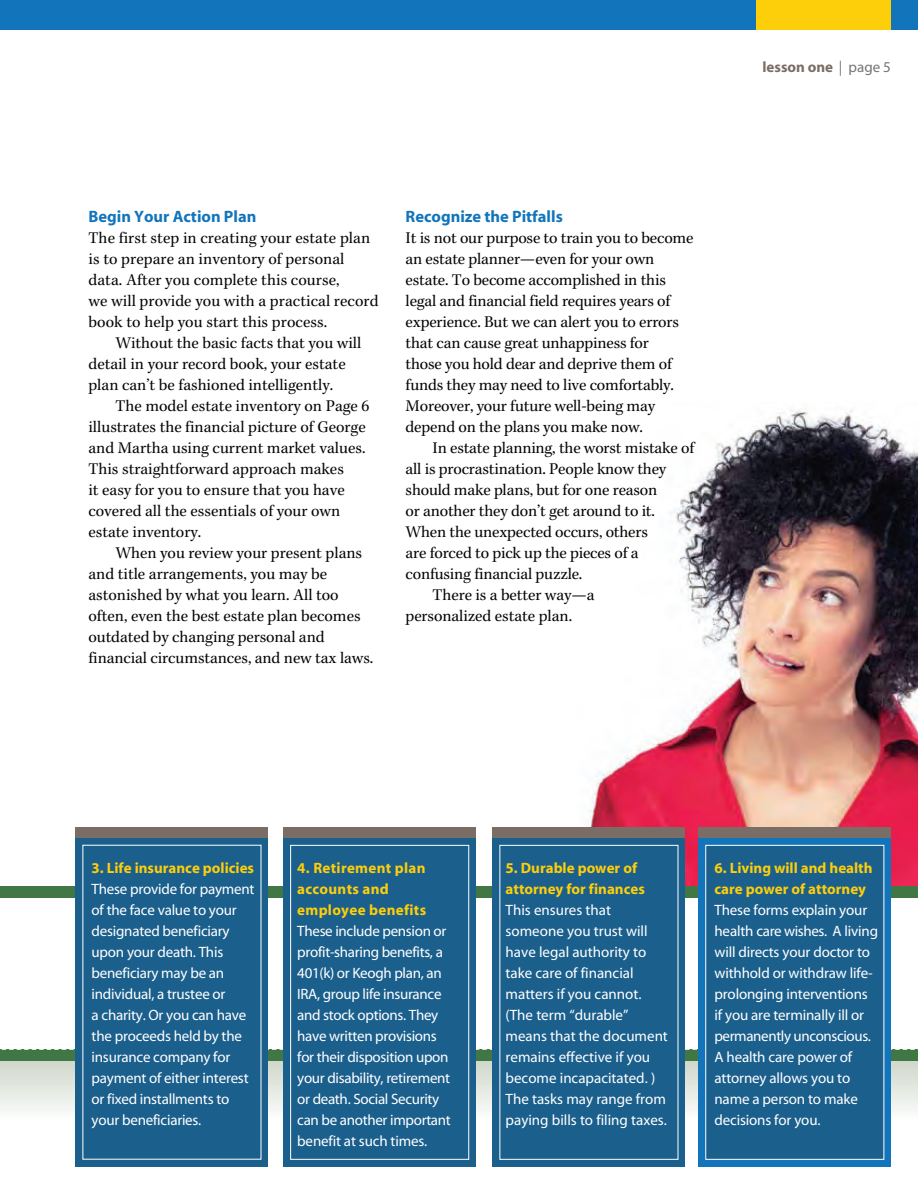
<style>
.page{position:relative;width:918px;height:1188px;background:#fff}
.page>*{position:absolute;margin:0;border:0;box-sizing:border-box;transform-origin:0 0}
.t1{font:16.5px/21px "Kepler";letter-spacing:-.005em;color:#040503}
.t2{font:700 16.5px "Myriad";color:#1275bc}
.t3{font:15px/21px "Myriad";letter-spacing:-.015em;color:#fff}
.t4{font:700 15px "Myriad";color:#796d65}
.s1{font-weight:400;color:#767576}
.s2{font-weight:700;color:#fdce0a}
</style>
<div class="page">
<img style="left:586px;top:408px;width:332px;height:478px">
<div style="left:0;top:1061px;width:918px;height:59px;background:linear-gradient(to bottom,#cad4c8,#f6f9fa)"></div>
<div style="left:0;top:886px;width:918px;height:175px;background:#417645"></div>
<div style="left:0;top:899px;width:918px;height:150px;background:#fff"></div>
<svg style="left:0;top:898px;width:918px;height:2px"></svg>
<svg style="left:2px;top:1048px;width:916px;height:2px"></svg>
<div style="left:76px;top:827px;width:192px;height:11px;background:#796d65"></div>
<div style="left:76px;top:838px;width:192px;height:328px;background:#1b5f8d"></div>
<div style="left:284px;top:827px;width:192px;height:11px;background:#796d65"></div>
<div style="left:284px;top:838px;width:192px;height:328px;background:#1b5f8d"></div>
<div style="left:493px;top:827px;width:192px;height:11px;background:#796d65"></div>
<div style="left:493px;top:838px;width:192px;height:328px;background:#1b5f8d"></div>
<div style="left:699px;top:827px;width:192px;height:11px;background:#796d65"></div>
<div style="left:699px;top:838px;width:192px;height:328px;background:#1275bc"></div>
<div style="left:706px;top:845px;width:178px;height:314px;background:#1b5f8d"></div>
<div style="left:705px;top:845px;width:179px;height:315px;border:1px solid #fff"></div>
<div style="left:0;top:0;width:918px;height:30px;background:#1275bc"></div>
<div style="left:756px;top:0;width:135px;height:30px;background:#fdce0a"></div>
<div style="left:290px;top:845px;width:179px;height:315px;border:1px solid #fff"></div>
<div style="left:500px;top:845px;width:178px;height:315px;border:1px solid #fff"></div>
<h4 class="t2" style="left:88px;top:210px;width:169px">Begin Your Action Plan</h4>
<p class="t1" style="left:88px;top:229px;width:292px">The first step in creating your estate plan is to prepare an inventory of personal data. After you complete this course,<br>we will provide you with a practical record book to help you start this process.</p>
<p class="t1" style="left:88px;top:334px;width:274px;text-indent:27px">Without the basic facts that you will detail in your record book, your estate plan can’t be fashioned intelligently.</p>
<p class="t1" style="left:88px;top:397px;width:283px;text-indent:27px">The model estate inventory on Page 6 illustrates the financial picture of George and Martha using current market values.<br>This straightforward approach makes<br>it easy for you to ensure that you have covered all the essentials of your own estate inventory.</p>
<p class="t1" style="left:88px;top:544px;width:286px;text-indent:27px">When you review your present plans and title arrangements, you may be astonished by what you learn. All too often, even the best estate plan becomes outdated by changing personal and financial circumstances, and new tax laws.</p>
<h4 class="t2" style="left:406px;top:210px;width:159px">Recognize the Pitfalls</h4>
<p class="t1" style="left:406px;top:229px;width:289px">It is not our purpose to train you to become an estate planner—even for your own estate. To become accomplished in this legal and financial field requires years of experience. But we can alert you to errors that can cause great unhappiness for<br>those you hold dear and deprive them of funds they may need to live comfortably.<br>Moreover, your future well-being may depend on the plans you make now.</p>
<p class="t1" style="left:406px;top:439px;width:290px;text-indent:27px">In estate planning, the worst mistake of all is procrastination. People know they should make plans, but for one reason<br>or another they don’t get around to it.<br>When the unexpected occurs, others<br>are forced to pick up the pieces of a confusing financial puzzle.</p>
<p class="t1" style="left:406px;top:586px;width:191px;text-indent:27px">There is a better way—a personalized estate plan.</p>
<p class="t4" style="left:762px;top:61px;width:130px">lesson one <span class="s1">| page 5</span></p>
<p class="t3" style="left:92px;top:859px;width:164px"><span class="s2">3. Life insurance policies<br></span>These provide for payment of the face value to your designated beneficiary upon your death. This beneficiary may be an individual, a trustee or<br>a charity. Or you can have the proceeds held by the insurance company for payment of either interest or fixed installments to your beneficiaries.</p>
<p class="t3" style="left:297px;top:859px;width:155px"><span class="s2">4. Retirement plan accounts and employee benefits<br></span>These include pension or profit-sharing benefits, a<br>401(k) or Keogh plan, an<br>IRA, group life insurance and stock options. They have written provisions for their disposition upon your disability, retirement or death. Social Security can be another important benefit at such times.</p>
<p class="t3" style="left:506px;top:859px;width:164px"><span class="s2">5. Durable power of attorney for finances<br></span>This ensures that someone you trust will have legal authority to take care of financial matters if you cannot. (The term “durable” means that the document remains effective if you become incapacitated. )<br>The tasks may range from paying bills to filing taxes.</p>
<p class="t3" style="left:714px;top:859px;width:165px"><span class="s2">6. Living will and health care power of attorney<br></span>These forms explain your health care wishes. A living will directs your doctor to withhold or withdraw life&shy;prolonging interventions if you are terminally ill or permanently unconscious.<br>A health care power of attorney allows you to name a person to make decisions for you.</p>
</div>
